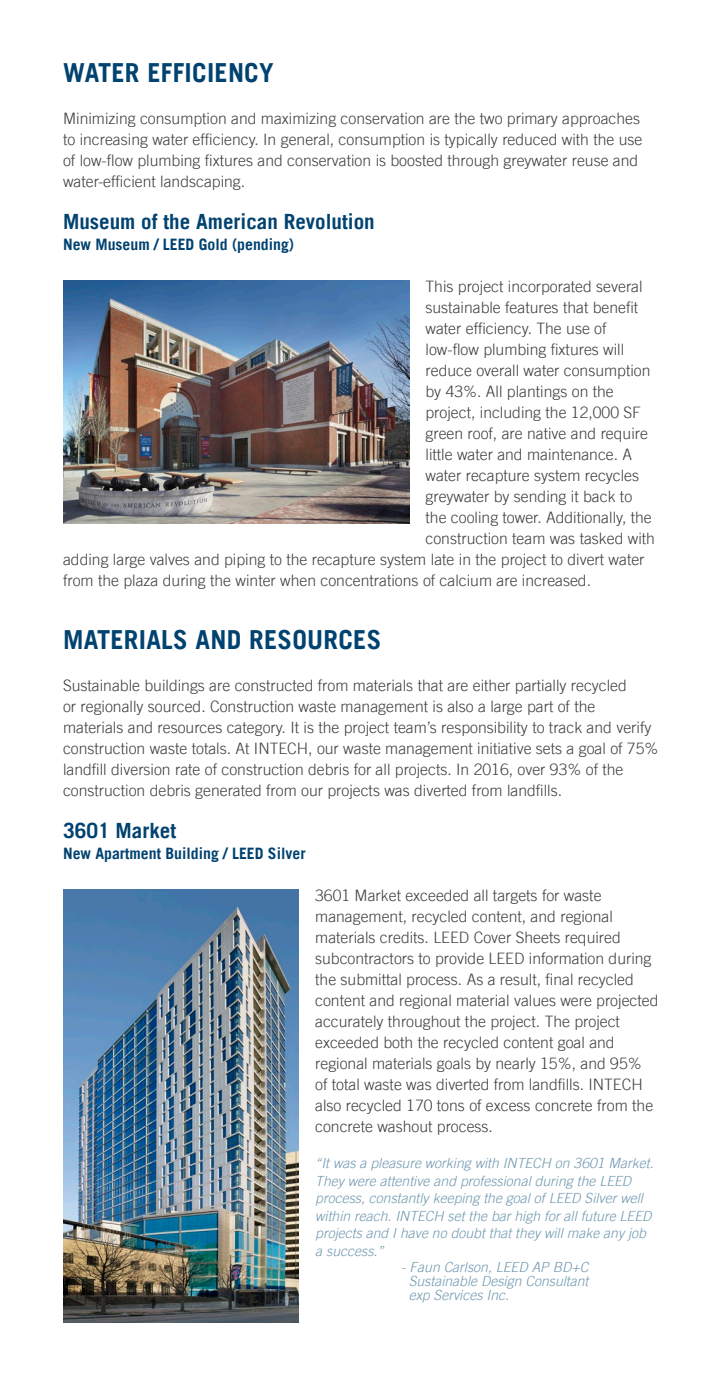
<style>
.page{position:relative;width:725px;height:1386px;background:#fff}
.page>*{position:absolute;margin:0;border:0;box-sizing:border-box;transform-origin:0 0}
.t1{font:700 26.25px "Trade Gothic";letter-spacing:.01em;color:#004270}
.t2{font:700 21px "Trade Gothic";color:#004270}
.t3{font:300 15.75px/21px "Trade Gothic";color:#3e3e3f}
.t4{font:700 15.75px "Trade Gothic";color:#004270}
.t5{font:italic 300 14px/17.5px "Trade Gothic";color:#7199b1}
</style>
<div class="page">
<img style="left:63px;top:280px;width:347px;height:243px">
<img style="left:63px;top:890px;width:236px;height:433px">
<p class="t1" style="left:63px;top:56px;width:212px">WATER EFFICIENCY</p>
<p class="t3" style="left:63px;top:108px;width:581px">Minimizing consumption and maximizing conservation are the two primary approaches to increasing water efficiency. In general, consumption is typically reduced with the use of low-flow plumbing fixtures and conservation is boosted through greywater reuse and water-efficient landscaping.</p>
<p class="t2" style="left:63px;top:209px;width:313px">Museum of the American Revolution</p>
<p class="t4" style="left:63px;top:235px;width:233px">New Museum / LEED Gold (pending)</p>
<p class="t3" style="left:425px;top:276px;width:219px">This project incorporated several</p>
<p class="t3" style="left:425px;top:297px;width:214px">sustainable features that benefit</p>
<p class="t3" style="left:425px;top:318px;width:182px">water efficiency. The use of</p>
<p class="t3" style="left:425px;top:339px;width:200px">low-flow plumbing fixtures will</p>
<p class="t3" style="left:425px;top:360px;width:226px">reduce overall water consumption</p>
<p class="t3" style="left:425px;top:381px;width:190px">by 43%. All plantings on the</p>
<p class="t3" style="left:425px;top:402px;width:217px">project, including the 12,000 SF</p>
<p class="t3" style="left:425px;top:423px;width:224px">green roof, are native and require</p>
<p class="t3" style="left:425px;top:444px;width:208px">little water and maintenance. A</p>
<p class="t3" style="left:425px;top:465px;width:215px">water recapture system recycles</p>
<p class="t3" style="left:425px;top:486px;width:208px">greywater by sending it back to</p>
<p class="t3" style="left:425px;top:507px;width:228px">the cooling tower. Additionally, the</p>
<p class="t3" style="left:425px;top:528px;width:231px">construction team was tasked with</p>
<p class="t3" style="left:63px;top:549px;width:583px">adding large valves and piping to the recapture system late in the project to divert water</p>
<p class="t3" style="left:63px;top:570px;width:529px">from the plaza during the winter when concentrations of calcium are increased.</p>
<p class="t1" style="left:63px;top:623px;width:320px">MATERIALS AND RESOURCES</p>
<p class="t3" style="left:63px;top:675px;width:597px">Sustainable buildings are constructed from materials that are either partially recycled<br>or regionally sourced. Construction waste management is also a large part of the materials and resources category. It is the project team’s responsibility to track and verify construction waste totals. At INTECH, our waste management initiative sets a goal of 75% landfill diversion rate of construction debris for all projects. In 2016, over 93% of the construction debris generated from our projects was diverted from landfills.</p>
<p class="t2" style="left:63px;top:818px;width:115px">3601 Market</p>
<p class="t4" style="left:63px;top:844px;width:244px">New Apartment Building / LEED Silver</p>
<p class="t3" style="left:315px;top:885px;width:345px">3601 Market exceeded all targets for waste management, recycled content, and regional materials credits. LEED Cover Sheets required subcontractors to provide LEED information during the submittal process. As a result, final recycled content and regional material values were projected accurately throughout the project. The project exceeded both the recycled content goal and regional materials goals by nearly 15%, and 95%<br>of total waste was diverted from landfills. INTECH also recycled 170 tons of excess concrete from the concrete washout process.</p>
<p class="t5" style="left:315px;top:1154px;width:340px">“It was a pleasure working with INTECH on 3601 Market.</p>
<p class="t5" style="left:315px;top:1172px;width:338px">They were attentive and professional during the LEED process, constantly keeping the goal of LEED Silver well within reach. INTECH set the bar high for all future LEED projects and I have no doubt that they will make any job a success.”</p>
<p class="t5" style="left:401px;top:1258px;width:189px">- Faun Carlson, LEED AP BD+C</p>
<p class="t5" style="left:408px;top:1272px;width:181px">Sustainable Design Consultant</p>
<p class="t5" style="left:408px;top:1286px;width:102px">exp Services Inc.</p>
</div>
